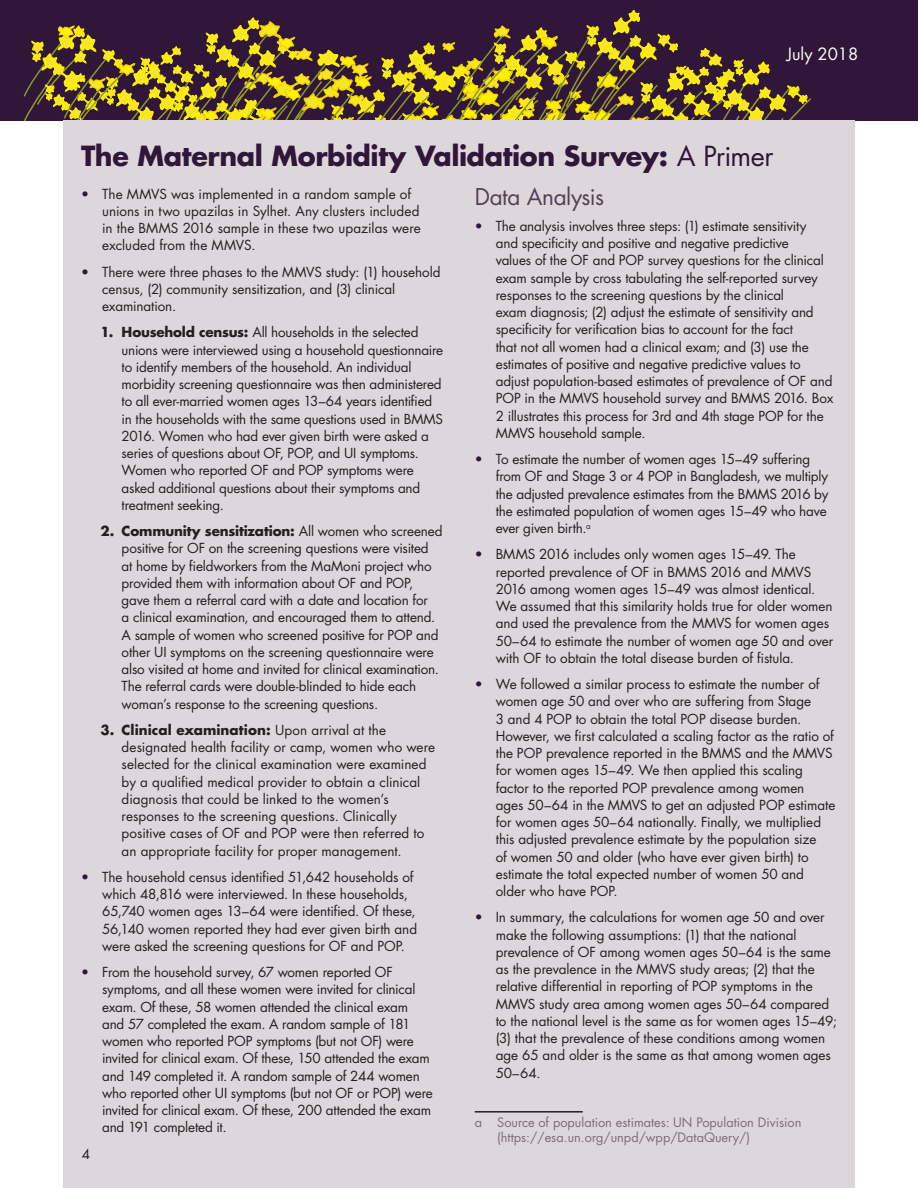
<style>
.page{position:relative;width:918px;height:1188px;background:#fff}
.page>*{position:absolute;margin:0;border:0;box-sizing:border-box;transform-origin:0 0}
.t1{font:700 27px "Futura LT Pro";letter-spacing:-.015em;color:#301639}
.t2{font:22.5px "Futura LT Pro";letter-spacing:-.015em;color:#553f56}
.t3{font:16.5px "Futura LT Pro";color:#fff}
.t4{font:13.5px/17.2px "Futura LT Pro";letter-spacing:-.01em;color:#231f20}
.footnoes{font:12.75px/15.3px "Futura LT Pro";color:#7e6b7d}
.s1{font-weight:400}
.s2{color:#301639}
.s3{font-weight:700}
</style>
<div class="page">
<div style="left:0;top:0;width:918px;height:123px;background:#301639"></div>
<svg style="left:23px;top:9px;width:789px;height:112px"></svg>
<div style="left:0;top:121px;width:918px;height:113px;background:#fff"></div>
<div style="left:63px;top:121px;width:792px;height:1067px;background:#ddd7db"></div>
<hr style="left:475px;top:1111px;width:108px;height:2px;background:#231f20">
<p class="t3" style="left:787px;top:42px;width:73px">July 2018</p>
<p class="t1" style="left:81px;top:135px;width:694px">The Maternal Morbidity Validation Survey: <span class="s1">A Primer</span></p>
<p class="t4" style="left:102px;top:185px;width:320px;text-indent:-21px"><span class="s2">•</span> The MMVS was implemented in a random sample of unions in two upazilas in Sylhet. Any clusters included in the BMMS 2016 sample in these two upazilas were excluded from the MMVS.</p>
<p class="t4" style="left:102px;top:263px;width:340px;text-indent:-21px"><span class="s2">•</span> There were three phases to the MMVS study: (1) household census, (2) community sensitization, and (3) clinical examination.</p>
<p class="t4" style="left:122px;top:324px;width:323px;text-indent:-21px"><span class="s3">1. Household census:</span> All households in the selected unions were interviewed using a household questionnaire to identify members of the household. An individual morbidity screening questionnaire was then administered to all ever-married women ages 13–64 years identified in the households with the same questions used in BMMS 2016. Women who had ever given birth were asked a series of questions about OF, POP, and UI symptoms.<br>Women who reported OF and POP symptoms were asked additional questions about their symptoms and treatment seeking.</p>
<p class="t4" style="left:122px;top:522px;width:322px;text-indent:-21px"><span class="s3">2. Community sensitization:</span> All women who screened positive for OF on the screening questions were visited at home by fieldworkers from the MaMoni project who provided them with information about OF and POP, gave them a referral card with a date and location for<br>a clinical examination, and encouraged them to attend.<br>A sample of women who screened positive for POP and other UI symptoms on the screening questionnaire were also visited at home and invited for clinical examination.<br>The referral cards were double-blinded to hide each woman’s response to the screening questions.</p>
<p class="t4" style="left:122px;top:721px;width:315px;text-indent:-21px"><span class="s3">3. Clinical examination:</span> Upon arrival at the designated health facility or camp, women who were selected for the clinical examination were examined by a qualified medical provider to obtain a clinical diagnosis that could be linked to the women’s responses to the screening questions. Clinically positive cases of OF and POP were then referred to an appropriate facility for proper management.</p>
<p class="t4" style="left:102px;top:868px;width:317px;text-indent:-21px"><span class="s2">•</span> The household census identified 51,642 households of which 48,816 were interviewed. In these households, 65,740 women ages 13–64 were identified. Of these, 56,140 women reported they had ever given birth and were asked the screening questions for OF and POP.</p>
<p class="t4" style="left:102px;top:963px;width:332px;text-indent:-21px"><span class="s2">•</span> From the household survey, 67 women reported OF symptoms, and all these women were invited for clinical exam. Of these, 58 women attended the clinical exam and 57 completed the exam. A random sample of 181 women who reported POP symptoms (but not OF) were invited for clinical exam. Of these, 150 attended the exam and 149 completed it. A random sample of 244 women who reported other UI symptoms (but not OF or POP) were invited for clinical exam. Of these, 200 attended the exam and 191 completed it.</p>
<p class="t4" style="left:82px;top:1145px;width:10px">4</p>
<p class="t2" style="left:475px;top:181px;width:131px">Data Analysis</p>
<p class="t4" style="left:496px;top:217px;width:339px;text-indent:-21px"><span class="s2">•</span> The analysis involves three steps: (1) estimate sensitivity<br>and specificity and positive and negative predictive<br>values of the OF and POP survey questions for the clinical exam sample by cross tabulating the self-reported survey responses to the screening questions by the clinical<br>exam diagnosis; (2) adjust the estimate of sensitivity and specificity for verification bias to account for the fact<br>that not all women had a clinical exam; and (3) use the estimates of positive and negative predictive values to adjust population-based estimates of prevalence of OF and POP in the MMVS household survey and BMMS 2016. Box 2 illustrates this process for 3rd and 4th stage POP for the MMVS household sample.</p>
<p class="t4" style="left:496px;top:450px;width:334px;text-indent:-21px"><span class="s2">•</span> To estimate the number of women ages 15–49 suffering from OF and Stage 3 or 4 POP in Bangladesh, we multiply the adjusted prevalence estimates from the BMMS 2016 by the estimated population of women ages 15–49 who have ever given birth.<sup>a</sup></p>
<p class="t4" style="left:496px;top:546px;width:339px;text-indent:-21px"><span class="s2">•</span> BMMS 2016 includes only women ages 15–49. The reported prevalence of OF in BMMS 2016 and MMVS 2016 among women ages 15–49 was almost identical.<br>We assumed that this similarity holds true for older women and used the prevalence from the MMVS for women ages 50–64 to estimate the number of women age 50 and over with OF to obtain the total disease burden of fistula.</p>
<p class="t4" style="left:496px;top:675px;width:341px;text-indent:-21px"><span class="s2">•</span> We followed a similar process to estimate the number of women age 50 and over who are suffering from Stage<br>3 and 4 POP to obtain the total POP disease burden.<br>However, we first calculated a scaling factor as the ratio of the POP prevalence reported in the BMMS and the MMVS for women ages 15–49. We then applied this scaling factor to the reported POP prevalence among women ages 50–64 in the MMVS to get an adjusted POP estimate for women ages 50–64 nationally. Finally, we multiplied this adjusted prevalence estimate by the population size<br>of women 50 and older (who have ever given birth) to estimate the total expected number of women 50 and older who have POP.</p>
<p class="t4" style="left:496px;top:909px;width:343px;text-indent:-21px"><span class="s2">•</span> In summary, the calculations for women age 50 and over make the following assumptions: (1) that the national prevalence of OF among women ages 50–64 is the same as the prevalence in the MMVS study areas; (2) that the relative differential in reporting of POP symptoms in the MMVS study area among women ages 50–64 compared to the national level is the same as for women ages 15–49; (3) that the prevalence of these conditions among women age 65 and older is the same as that among women ages 50–64.</p>
<p class="footnoes" style="left:497px;top:1115px;width:306px;text-indent:-22px">a Source of population estimates: UN Population Division (https://esa.un.org/unpd/wpp/DataQuery/)</p>
</div>
